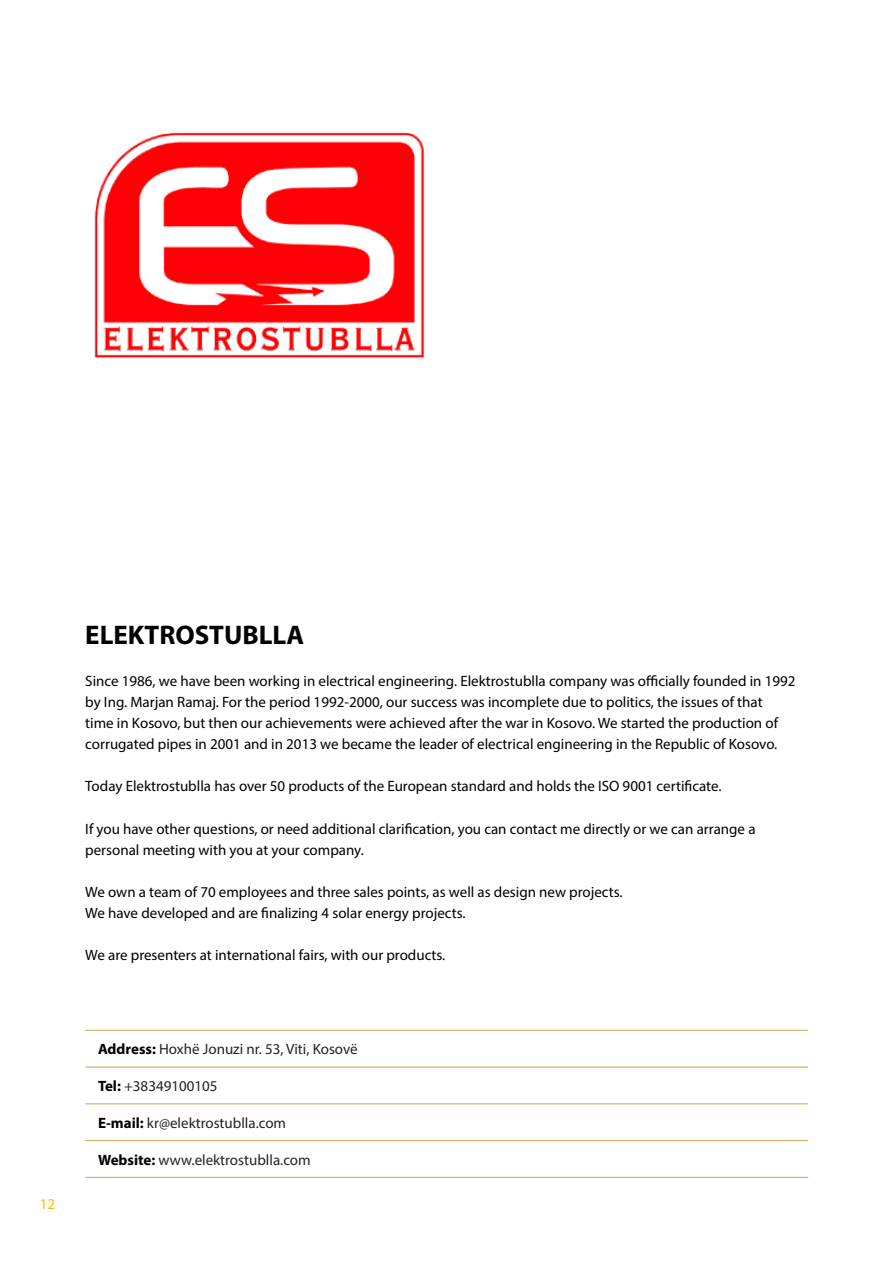
<style>
.page{position:relative;width:893px;height:1263px;background:#fff}
.page>*{position:absolute;margin:0;border:0;box-sizing:border-box;transform-origin:0 0}
.t1{font:700 27px "Myriad Pro";color:#000}
.t2{font:15px/21px "Myriad Pro";color:#000}
.t3{font:15px "Myriad Pro";color:#222}
.t4{font:15px "Myriad Pro";color:#fdb913}
.s1{font-weight:700;color:#000}
</style>
<div class="page">
<hr style="left:85px;top:1030px;width:723px;height:1px;background:#d2ab67">
<hr style="left:85px;top:1066px;width:723px;height:2px;background:#d2ab67">
<hr style="left:85px;top:1103px;width:723px;height:1px;background:#d2ab67">
<hr style="left:85px;top:1140px;width:723px;height:1px;background:#d2ab67">
<hr style="left:85px;top:1177px;width:723px;height:1px;background:#d2ab67">
<img style="left:94px;top:132px;width:330px;height:227px">
<h1 class="t1" style="left:85px;top:617px;width:220px">ELEKTROSTUBLLA</h1>
<p class="t2" style="left:85px;top:670px;width:712px">Since 1986, we have been working in electrical engineering. Elektrostublla company was officially founded in 1992 by Ing. Marjan Ramaj. For the period 1992-2000, our success was incomplete due to politics, the issues of that<br>time in Kosovo, but then our achievements were achieved after the war in Kosovo. We started the production of corrugated pipes in 2001 and in 2013 we became the leader of electrical engineering in the Republic of Kosovo.</p>
<p class="t2" style="left:85px;top:776px;width:638px">Today Elektrostublla has over 50 products of the European standard and holds the ISO 9001 certificate.</p>
<p class="t2" style="left:85px;top:818px;width:672px">If you have other questions, or need additional clarification, you can contact me directly or we can arrange a personal meeting with you at your company.</p>
<p class="t2" style="left:85px;top:881px;width:539px">We own a team of 70 employees and three sales points, as well as design new projects.<br>We have developed and are finalizing 4 solar energy projects.</p>
<p class="t2" style="left:85px;top:944px;width:362px">We are presenters at international fairs, with our products.</p>
<p class="t4" style="left:40px;top:1195px;width:17px">12</p>
<p class="t3" style="left:98px;top:1040px;width:261px"><span class="s1">Address:</span> Hoxhë Jonuzi nr. 53, Viti, Kosovë</p>
<p class="t3" style="left:98px;top:1077px;width:121px"><span class="s1">Tel:</span> +38349100105</p>
<p class="t3" style="left:98px;top:1113px;width:190px"><span class="s1">E-mail:</span> kr@elektrostublla.com</p>
<p class="t3" style="left:98px;top:1150px;width:214px"><span class="s1">Website:</span> www.elektrostublla.com</p>
</div>
